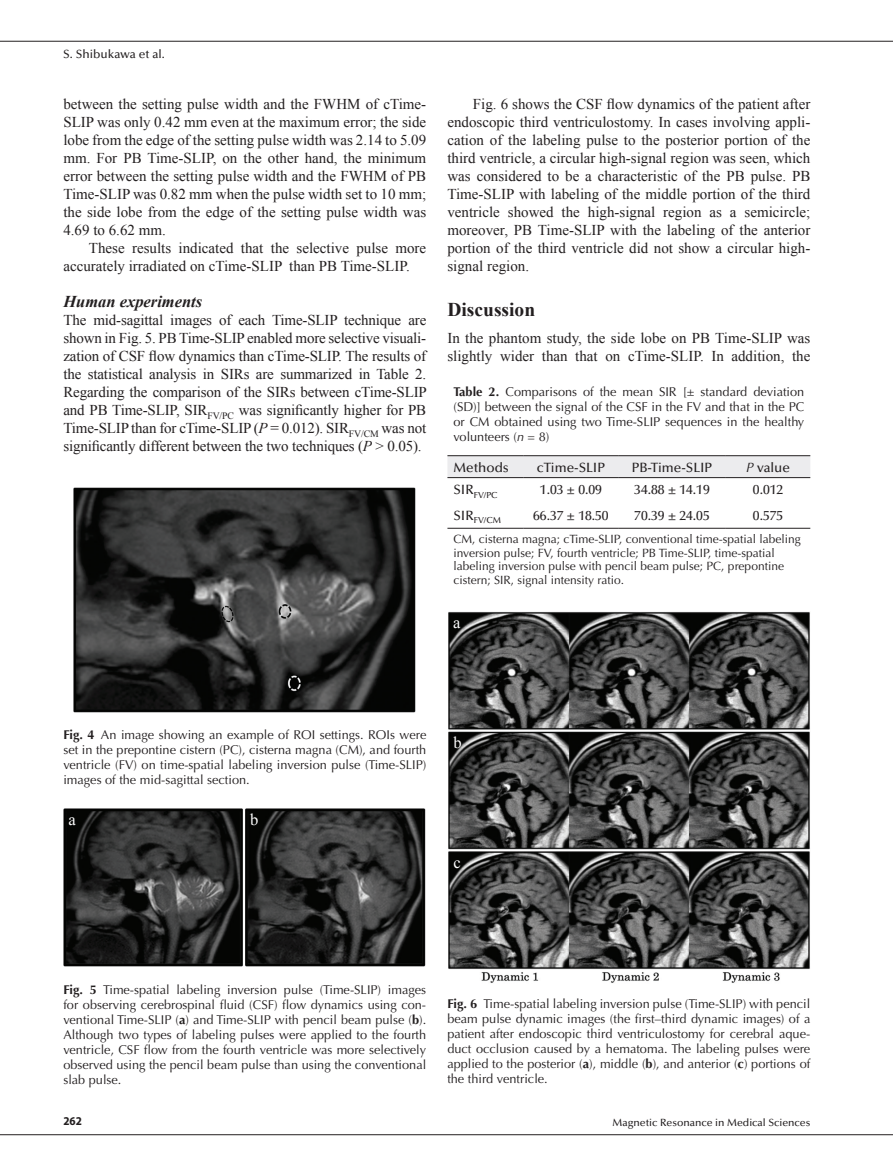
<style>
.page{position:relative;width:893px;height:1174px;background:#fff}
.page>*{position:absolute;margin:0;border:0;box-sizing:border-box;transform-origin:0 0}
.t1{font:700 19.5px "Times New Roman";color:#231f20}
.t2{font:italic 700 16.5px "Times New Roman";color:#231f20}
.Txf{font:16.5px "Times New Roman";color:#fff}
.Txf-2{font:15px/18px "Times New Roman";color:#231f20;text-align:justify}
.Tx{font:15px/18px "Times New Roman";color:#231f20}
.Table_Head_L_align{font:500 13.5px "Optima LT Std";color:#231f20}
.Table_Head_C_align{font:500 13.5px "Optima LT Std";color:#231f20}
.Table_Fig_Box_Title{font:12.75px/15px "Optima LT Std";color:#231f20;text-align:justify}
.Table_Source_Tx{font:12px/13.5px "Optima LT Std";color:#231f20}
.t3{font:500 12px "Optima LT Std";color:#231f20}
.t4{font:700 semi-condensed 12px "Myriad Pro";color:#231f20}
.t5{font:500 10.5px "Optima LT Std";color:#231f20}
.Table_Head_L_align-2{font:500 8.7px "Optima LT Std";color:#231f20}
.s1{font-style:italic}
.s2{font-weight:700}
.s3{font-weight:400;font-style:italic}
</style>
<div class="page">
<hr style="left:0;top:1134px;width:893px;height:1px;background:#231f20">
<hr style="left:0;top:41px;width:893px;height:1px;background:#231f20">
<img style="left:63px;top:809px;width:362px;height:158px">
<img style="left:448px;top:612px;width:362px;height:371px">
<img style="left:74px;top:488px;width:342px;height:224px">
<div style="left:447px;top:456px;width:363px;height:21px;background:#ececee"></div>
<hr style="left:447px;top:455px;width:77px;height:1px;background:#231f20">
<hr style="left:524px;top:455px;width:94px;height:1px;background:#231f20">
<hr style="left:618px;top:455px;width:108px;height:1px;background:#231f20">
<hr style="left:726px;top:455px;width:84px;height:1px;background:#231f20">
<hr style="left:447px;top:477px;width:77px;height:1px;background:#231f20">
<hr style="left:524px;top:477px;width:94px;height:1px;background:#231f20">
<hr style="left:618px;top:477px;width:108px;height:1px;background:#231f20">
<hr style="left:726px;top:477px;width:84px;height:1px;background:#231f20">
<hr style="left:447px;top:528px;width:77px;height:1px;background:#231f20">
<hr style="left:524px;top:528px;width:94px;height:1px;background:#231f20">
<hr style="left:618px;top:528px;width:108px;height:1px;background:#231f20">
<hr style="left:726px;top:528px;width:84px;height:1px;background:#231f20">
<p class="t3" style="left:63px;top:48px;width:103px">S. Shibukawa et al.</p>
<p class="Txf-2" style="left:63px;top:95px;width:364px">between the setting pulse width and the FWHM of cTime-SLIP was only 0.42 mm even at the maximum error; the side lobe from the edge of the setting pulse width was 2.14 to 5.09 mm. For PB Time-SLIP, on the other hand, the minimum error between the setting pulse width and the FWHM of PB Time-SLIP was 0.82 mm when the pulse width set to 10 mm; the side lobe from the edge of the setting pulse width was 4.69 to 6.62 mm.</p>
<p class="Tx" style="left:63px;top:239px;width:364px;text-indent:26px">These results indicated that the selective pulse more accurately irradiated on cTime-SLIP than PB Time-SLIP.</p>
<h2 class="t2" style="left:63px;top:290px;width:140px">Human experiments</h2>
<p class="Txf-2" style="left:63px;top:311px;width:365px">The mid-sagittal images of each Time-SLIP technique are shown in Fig. 5. PB Time-SLIP enabled more selective visuali&shy;zation of CSF flow dynamics than cTime-SLIP. The results of the statistical analysis in SIRs are summarized in Table 2.<br>Regarding the comparison of the SIRs between cTime-SLIP and PB Time-SLIP, SIR<sub>FV/PC</sub> was significantly higher for PB Time-SLIP than for cTime-SLIP (<span class="s1">P</span> = 0.012). SIR<sub>FV/CM</sub> was not significantly different between the two techniques (<span class="s1">P</span> &gt; 0.05).</p>
<p class="Tx" style="left:447px;top:95px;width:364px;text-align:justify;text-indent:26px">Fig. 6 shows the CSF flow dynamics of the patient after endoscopic third ventriculostomy. In cases involving appli&shy;cation of the labeling pulse to the posterior portion of the third ventricle, a circular high-signal region was seen, which was considered to be a characteristic of the PB pulse. PB Time-SLIP with labeling of the middle portion of the third ventricle showed the high-signal region as a semicircle; moreover, PB Time-SLIP with the labeling of the anterior portion of the third ventricle did not show a circular high&shy;signal region.</p>
<h1 class="t1" style="left:447px;top:296px;width:89px">Discussion</h1>
<p class="Txf-2" style="left:447px;top:329px;width:364px">In the phantom study, the side lobe on PB Time-SLIP was slightly wider than that on cTime-SLIP. In addition, the</p>
<p class="Table_Fig_Box_Title" style="left:453px;top:384px;width:352px"><span class="s2">Table 2.</span> Comparisons of the mean SIR [± standard deviation (SD)] between the signal of the CSF in the FV and that in the PC or CM obtained using two Time-SLIP sequences in the healthy volunteers (<span class="s1">n =</span> 8)</p>
<p class="Table_Head_C_align" style="left:453px;top:459px;width:57px">Methods</p>
<p class="Table_Head_C_align" style="left:537px;top:459px;width:69px">cTime-SLIP</p>
<p class="Table_Head_C_align" style="left:632px;top:459px;width:82px">PB-Time-SLIP</p>
<p class="Table_Head_C_align" style="left:746px;top:459px;width:45px"><span class="s3">P</span> value</p>
<p class="Table_Head_L_align-2" style="left:453px;top:490px;width:46px"><sup>SIR</sup>FV/PC</p>
<p class="Table_Head_L_align" style="left:540px;top:482px;width:64px">1.03 ± 0.09</p>
<p class="Table_Head_L_align" style="left:634px;top:482px;width:77px">34.88 ± 14.19</p>
<p class="Table_Head_L_align" style="left:753px;top:482px;width:32px">0.012</p>
<p class="Table_Head_L_align-2" style="left:453px;top:515px;width:49px"><sup>SIR</sup>FV/CM</p>
<p class="Table_Head_L_align" style="left:533px;top:507px;width:77px">66.37 ± 18.50</p>
<p class="Table_Head_L_align" style="left:634px;top:507px;width:77px">70.39 ± 24.05</p>
<p class="Table_Head_L_align" style="left:753px;top:507px;width:32px">0.575</p>
<p class="Table_Source_Tx" style="left:453px;top:532px;width:349px">CM, cisterna magna; cTime-SLIP, conventional time-spatial labeling inversion pulse; FV, fourth ventricle; PB Time-SLIP, time-spatial labeling inversion pulse with pencil beam pulse; PC, prepontine cistern; SIR, signal intensity ratio.</p>
<p class="Txf" style="left:453px;top:611px;width:9px">a</p>
<p class="Table_Fig_Box_Title" style="left:63px;top:727px;width:365px"><span class="s2">Fig. 4</span> An image showing an example of ROI settings. ROIs were set in the prepontine cistern (PC), cisterna magna (CM), and fourth ventricle (FV) on time-spatial labeling inversion pulse (Time-SLIP) images of the mid-sagittal section.</p>
<p class="Txf" style="left:69px;top:808px;width:9px">a</p>
<p class="Txf" style="left:250px;top:808px;width:10px">b</p>
<p class="Txf" style="left:454px;top:731px;width:10px">b</p>
<p class="Txf" style="left:454px;top:851px;width:9px">c</p>
<p class="Table_Fig_Box_Title" style="left:63px;top:982px;width:364px"><span class="s2">Fig. 5</span> Time-spatial labeling inversion pulse (Time-SLIP) images for observing cerebrospinal fluid (CSF) flow dynamics using con&shy;ventional Time-SLIP (<span class="s2">a</span>) and Time-SLIP with pencil beam pulse (<span class="s2">b</span>).<br>Although two types of labeling pulses were applied to the fourth ventricle, CSF flow from the fourth ventricle was more selectively observed using the pencil beam pulse than using the conventional slab pulse.</p>
<p class="Table_Fig_Box_Title" style="left:447px;top:996px;width:364px"><span class="s2">Fig. 6</span> Time-spatial labeling inversion pulse (Time-SLIP) with pencil beam pulse dynamic images (the first–third dynamic images) of a patient after endoscopic third ventriculostomy for cerebral aque&shy;duct occlusion caused by a hematoma. The labeling pulses were applied to the posterior (<span class="s2">a</span>), middle (<span class="s2">b</span>), and anterior (<span class="s2">c</span>) portions of the third ventricle.</p>
<p class="t4" style="left:63px;top:1113px;width:20px">262</p>
<p class="t5" style="left:612px;top:1116px;width:199px">Magnetic Resonance in Medical Sciences</p>
</div>
